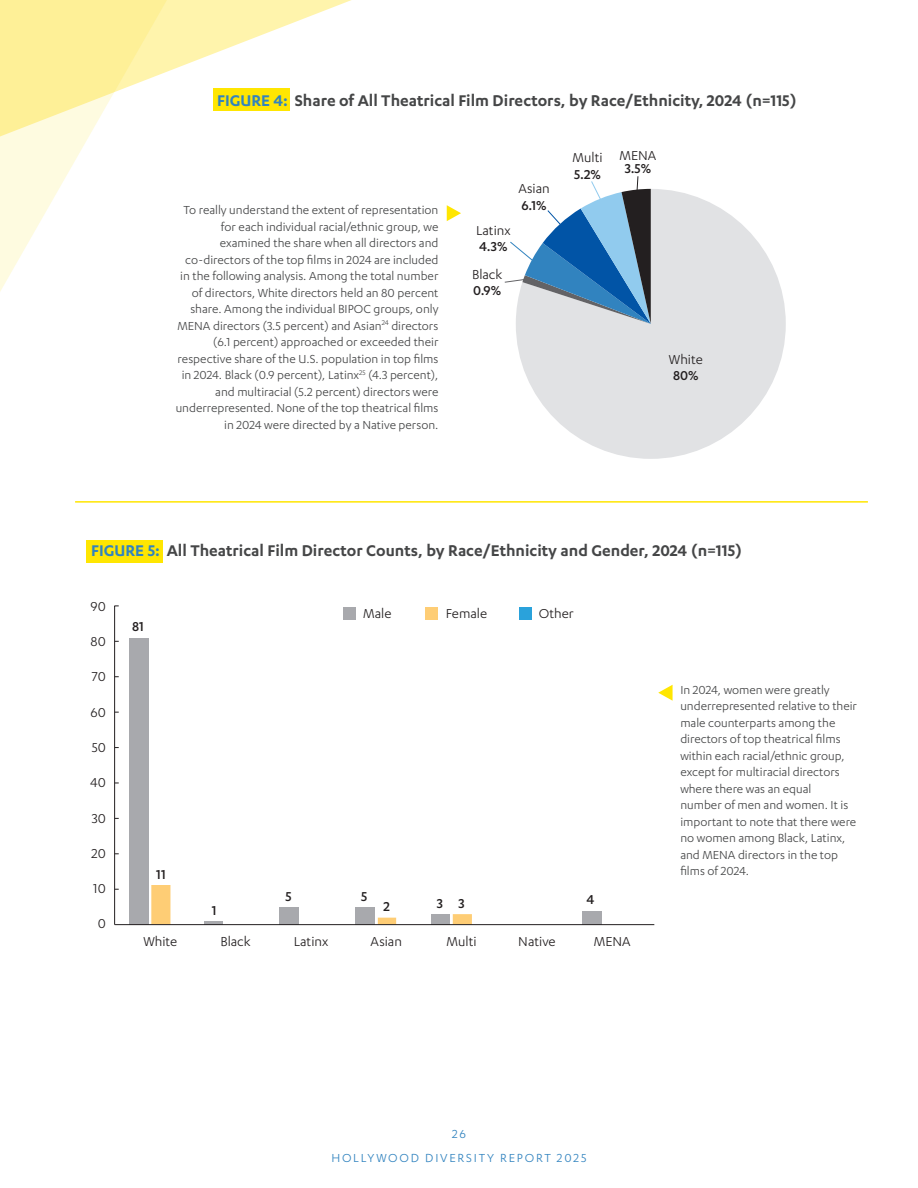
<style>
.page{position:relative;width:918px;height:1188px;background:#fff}
.page>*{position:absolute;margin:0;border:0;box-sizing:border-box;transform-origin:0 0}
.chart_title{font:600 18px "Karbon";color:#454647}
.body{font:15px/16.5px "Karbon";color:#231f20}
.body-2{font:500 15px "Karbon";color:#231f20}
.chart_detail{font:13.5px/16.5px "Karbon";color:#454647}
.t1{font:13.5px/24px "Karbon";letter-spacing:.13em;color:#3183bf;text-align:center}
.s1{color:#3183bf}
.s2{font-weight:500}
</style>
<div class="page">
<svg style="left:0;top:182px;width:63px;height:110px"></svg>
<svg style="left:0;top:0;width:351px;height:182px"></svg>
<hr style="left:75px;top:501px;width:793px;height:2px;background:#ffe601">
<div style="left:86px;top:540px;width:77px;height:22px;background:#ffe601"></div>
<svg style="left:658px;top:685px;width:15px;height:16px"></svg>
<div style="left:343px;top:607px;width:13px;height:13px;background:#a8a9ad"></div>
<div style="left:426px;top:607px;width:12px;height:13px;background:#fecd75"></div>
<div style="left:519px;top:607px;width:12px;height:13px;background:#2aa2db"></div>
<div style="left:213px;top:88px;width:77px;height:23px;background:#ffe601"></div>
<svg style="left:447px;top:205px;width:14px;height:16px"></svg>
<svg style="left:516px;top:189px;width:270px;height:270px;fill:#e1e2e4"></svg>
<svg style="left:504px;top:176px;width:147px;height:148px"></svg>
<div style="left:582px;top:911px;width:19px;height:14px;background:#a8a9ad"></div>
<div style="left:129px;top:638px;width:19px;height:287px;background:#a8a9ad"></div>
<svg style="left:151px;top:885px;width:321px;height:39px"></svg>
<svg style="left:114px;top:605px;width:5px;height:320px"></svg>
<hr style="left:115px;top:924px;width:539px;height:1px;background:#231f20">
<p class="chart_title" style="left:217px;top:90px;width:581px"><span class="s1">FIGURE 4:</span> Share of All Theatrical Film Directors, by Race/Ethnicity, 2024 (n=115)</p>
<p class="chart_detail" style="left:176px;top:202px;width:264px;text-align:right">To really understand the extent of representation for each individual racial/ethnic group, we examined the share when all directors and co-directors of the top films in 2024 are included in the following analysis. Among the total number of directors, White directors held an 80 percent share. Among the individual BIPOC groups, only MENA directors (3.5 percent) and Asian<sup>24</sup> directors (6.1 percent) approached or exceeded their respective share of the U.S. population in top films in 2024. Black (0.9 percent), Latinx<sup>25</sup> (4.3 percent), and multiracial (5.2 percent) directors were underrepresented. None of the top theatrical films in 2024 were directed by a Native person.</p>
<p class="body" style="left:476px;top:222px;width:36px">Latinx<br><span class="s2">4.3%</span></p>
<p class="body" style="left:472px;top:266px;width:32px">Black<br><span class="s2">0.9%</span></p>
<p class="body" style="left:518px;top:180px;width:33px">Asian<br><span class="s2">6.1%</span></p>
<p class="body" style="left:573px;top:149px;width:32px">Multi<br><span class="s2">5.2%</span></p>
<p class="body" style="left:620px;top:148px;width:38px;line-height:13.5px;text-align:center">MENA<br><span class="s2">3.5%</span></p>
<p class="body" style="left:669px;top:351px;width:35px">White<br><span class="s2">80%</span></p>
<p class="chart_title" style="left:91px;top:541px;width:652px"><span class="s1">FIGURE 5:</span> All Theatrical Film Director Counts, by Race/Ethnicity and Gender, 2024 (n=115)</p>
<p class="body" style="left:91px;top:598px;width:17px">90</p>
<p class="body" style="left:91px;top:633px;width:17px">80</p>
<p class="body" style="left:92px;top:668px;width:15px">70</p>
<p class="body" style="left:91px;top:704px;width:17px">60</p>
<p class="body" style="left:92px;top:739px;width:16px">50</p>
<p class="body" style="left:90px;top:774px;width:17px">40</p>
<p class="body" style="left:92px;top:809px;width:16px">30</p>
<p class="body" style="left:91px;top:845px;width:16px">20</p>
<p class="body" style="left:93px;top:880px;width:14px">10</p>
<p class="body" style="left:98px;top:915px;width:10px">0</p>
<p class="body-2" style="left:132px;top:618px;width:13px">81</p>
<p class="body" style="left:363px;top:605px;width:30px">Male</p>
<p class="body" style="left:446px;top:605px;width:43px">Female</p>
<p class="body" style="left:539px;top:605px;width:36px">Other</p>
<p class="body-2" style="left:156px;top:866px;width:11px">11</p>
<p class="body-2" style="left:212px;top:902px;width:6px">1</p>
<p class="body-2" style="left:285px;top:888px;width:8px">5</p>
<p class="body-2" style="left:361px;top:888px;width:8px">5</p>
<p class="body-2" style="left:384px;top:898px;width:8px">2</p>
<p class="body-2" style="left:437px;top:895px;width:8px">3</p>
<p class="body-2" style="left:459px;top:895px;width:8px">3</p>
<p class="body-2" style="left:586px;top:891px;width:9px">4</p>
<p class="body" style="left:143px;top:933px;width:35px">White</p>
<p class="body" style="left:220px;top:933px;width:32px">Black</p>
<p class="body" style="left:294px;top:933px;width:36px">Latinx</p>
<p class="body" style="left:371px;top:933px;width:33px">Asian</p>
<p class="body" style="left:447px;top:933px;width:32px">Multi</p>
<p class="body" style="left:518px;top:933px;width:39px">Native</p>
<p class="body" style="left:594px;top:933px;width:38px">MENA</p>
<p class="chart_detail" style="left:680px;top:681px;width:178px">In 2024, women were greatly underrepresented relative to their male counterparts among the directors of top theatrical films within each racial/ethnic group, except for multiracial directors where there was an equal<br>number of men and women. It is important to note that there were no women among Black, Latinx, and MENA directors in the top films of 2024.</p>
<p class="t1" style="left:331px;top:1121px;width:257px">26<br>HOLLYWOOD DIVERSITY REPORT 2025</p>
</div>
